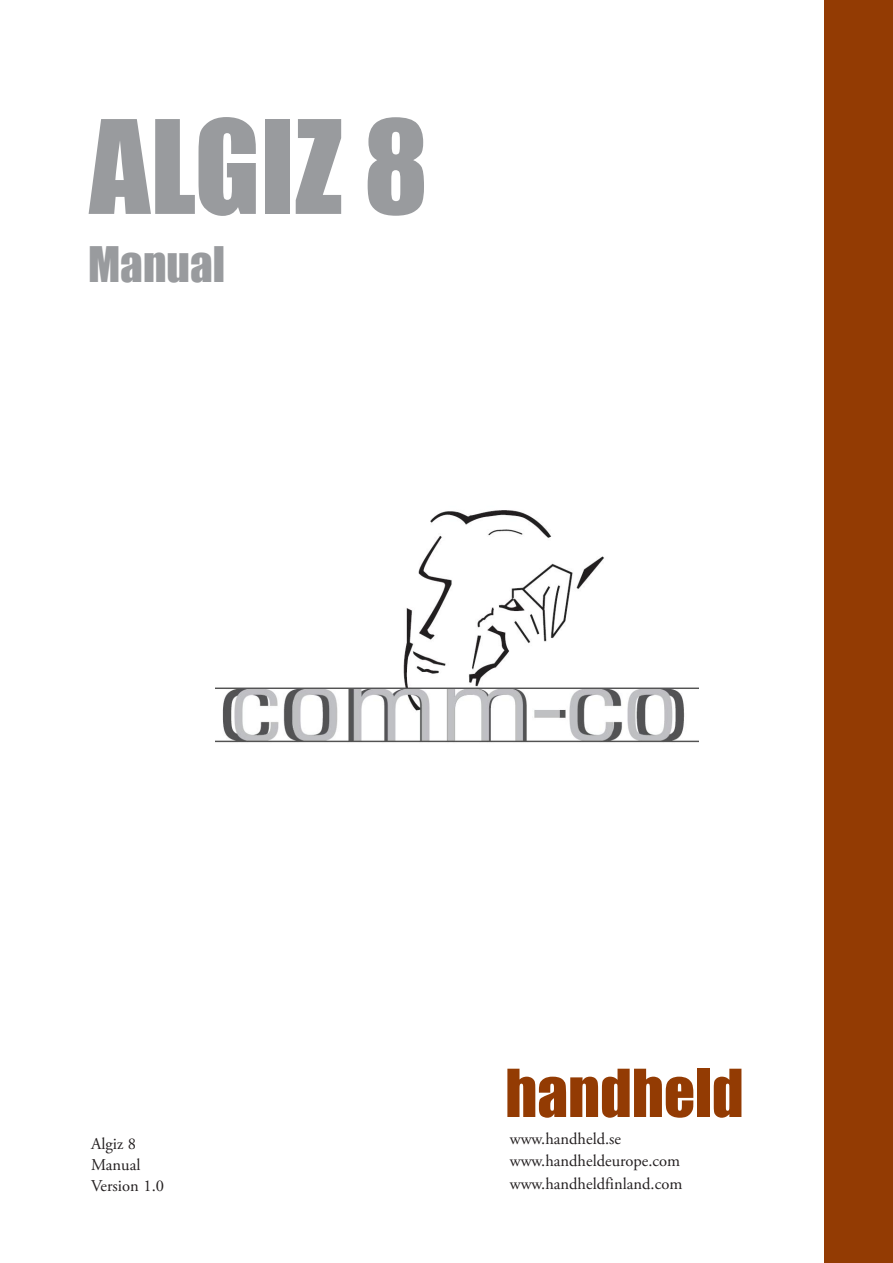
<style>
.page{position:relative;width:893px;height:1263px;background:#fff}
.page>*{position:absolute;margin:0;border:0;box-sizing:border-box;transform-origin:0 0}
.t1{font:120px "Impact";color:#999b9e}
.t2{font:45px "Impact";color:#999b9e}
.t3{font:16.5px/22.5px "Adobe Garamond Pro";color:#231f20}
</style>
<div class="page">
<div style="left:825px;top:0;width:68px;height:1263px;background:#933b03"></div>
<svg style="left:507px;top:1069px;width:186px;height:49px"></svg>
<div style="left:697px;top:1069px;width:13px;height:48px;background:#933b03"></div>
<svg style="left:714px;top:1069px;width:27px;height:49px"></svg>
<img style="left:215px;top:510px;width:484px;height:233px">
<h1 class="t1" style="left:89px;top:93px;width:340px">ALGIZ 8</h1>
<h2 class="t2" style="left:88px;top:236px;width:138px">Manual</h2>
<p class="t3" style="left:91px;top:1134px;width:74px;line-height:21px">Algiz 8<br>Manual<br>Version 1.0</p>
<p class="t3" style="left:510px;top:1129px;width:174px">www.handheld.se www.handheldeurope.com www.handheldfinland.com</p>
</div>
